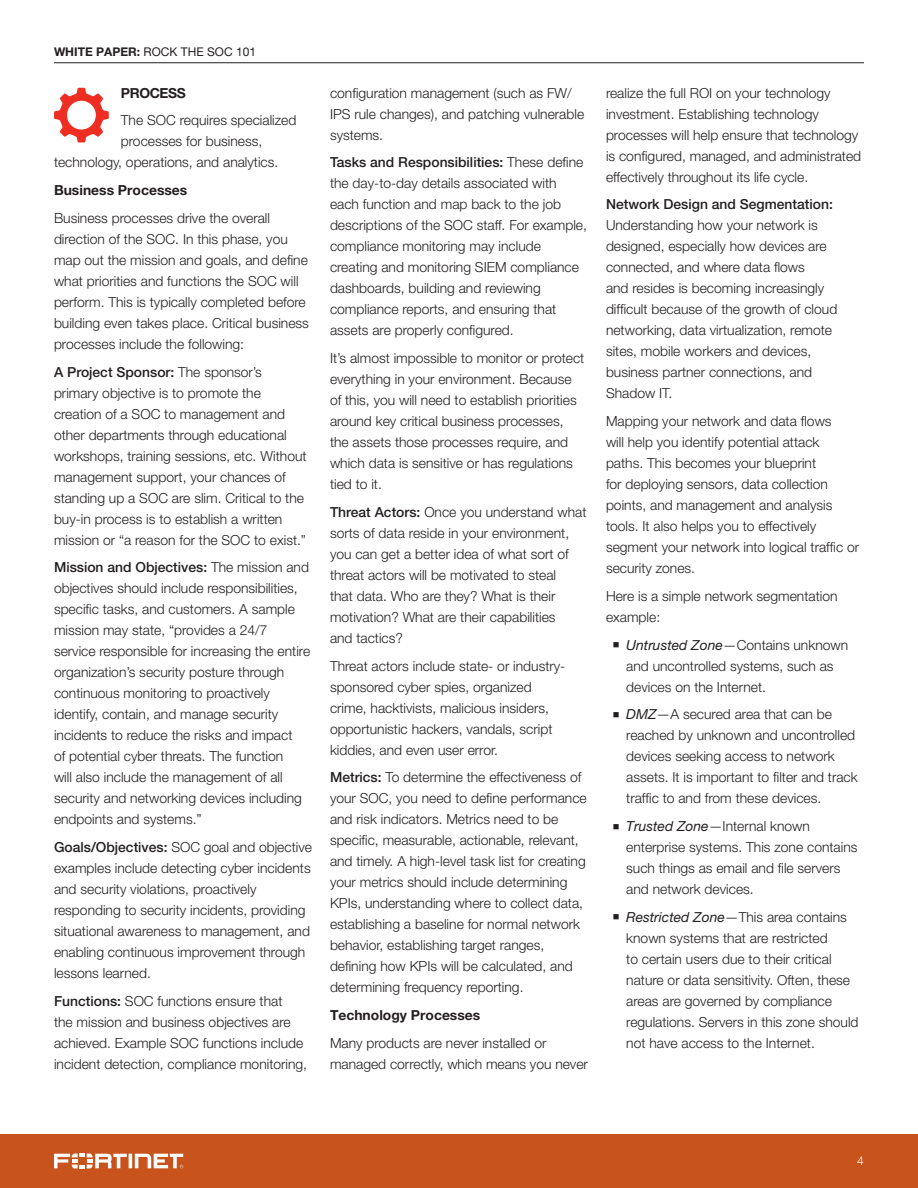
<style>
.page{position:relative;width:918px;height:1188px;background:#fff}
.page>*{position:absolute;margin:0;border:0;box-sizing:border-box;transform-origin:0 0}
.Body_Copy{font:300 13.8px/21px "Helvetica Neue LT Pro";color:#231f20}
.Body_Copy-2{font:700 13.8px "Helvetica Neue LT Pro";color:#231f20}
.Body_Copy_Sub-SUBHEA{font:700 13.8px "Helvetica Neue LT Pro";letter-spacing:-.03em;color:#231f20}
.t1{font:12px "Helvetica Neue LT Pro";color:#231f20}
.t2{font:300 12px "Helvetica Neue LT Pro";color:#fff}
.s1{font-weight:700}
.s2{font-weight:500}
.s3{font-weight:400;font-style:italic}
</style>
<div class="page">
<div style="left:0;top:1134px;width:918px;height:54px;background:#c8531d"></div>
<svg style="left:54px;top:1154px;width:129px;height:14px"></svg>
<hr style="left:54px;top:63px;width:810px;height:1px;background:#231f20">
<svg style="left:54px;top:88px;width:55px;height:54px"></svg>
<p class="t1" style="left:54px;top:44px;width:204px"><span class="s1">WHITE PAPER:</span> ROCK THE SOC 101</p>
<p class="Body_Copy_Sub-SUBHEA" style="left:121px;top:84px;width:66px">PROCESS</p>
<p class="Body_Copy" style="left:121px;top:110px;width:177px">The SOC requires specialized</p>
<p class="Body_Copy" style="left:121px;top:131px;width:143px">processes for business,</p>
<p class="Body_Copy" style="left:54px;top:152px;width:226px">technology, operations, and analytics.</p>
<p class="Body_Copy-2" style="left:54px;top:182px;width:135px">Business Processes</p>
<p class="Body_Copy" style="left:54px;top:207px;width:256px">Business processes drive the overall direction of the SOC. In this phase, you map out the mission and goals, and define what priorities and functions the SOC will perform. This is typically completed before building even takes place. Critical business processes include the following:</p>
<p class="Body_Copy" style="left:54px;top:361px;width:254px"><span class="s2">A Project Sponsor:</span> The sponsor’s primary objective is to promote the creation of a SOC to management and other departments through educational workshops, training sessions, etc. Without management support, your chances of standing up a SOC are slim. Critical to the buy-in process is to establish a written mission or “a reason for the SOC to exist.”</p>
<p class="Body_Copy" style="left:54px;top:557px;width:258px"><span class="s2">Mission and Objectives:</span> The mission and objectives should include responsibilities, specific tasks, and customers. A sample mission may state, “provides a 24/7 service responsible for increasing the entire organization’s security posture through continuous monitoring to proactively identify, contain, and manage security incidents to reduce the risks and impact<br>of potential cyber threats. The function<br>will also include the management of all security and networking devices including endpoints and systems.”</p>
<p class="Body_Copy" style="left:54px;top:836px;width:260px"><span class="s2">Goals/Objectives:</span> SOC goal and objective examples include detecting cyber incidents and security violations, proactively responding to security incidents, providing situational awareness to management, and enabling continuous improvement through lessons learned.</p>
<p class="Body_Copy" style="left:54px;top:990px;width:255px"><span class="s2">Functions:</span> SOC functions ensure that<br>the mission and business objectives are achieved. Example SOC functions include incident detection, compliance monitoring,</p>
<p class="Body_Copy" style="left:330px;top:82px;width:256px">configuration management (such as FW/<br>IPS rule changes), and patching vulnerable systems.</p>
<p class="Body_Copy" style="left:330px;top:152px;width:258px"><span class="s2">Tasks and Responsibilities:</span> These define the day-to-day details associated with each function and map back to the job descriptions of the SOC staff. For example, compliance monitoring may include creating and monitoring SIEM compliance dashboards, building and reviewing compliance reports, and ensuring that assets are properly configured.</p>
<p class="Body_Copy" style="left:330px;top:347px;width:256px">It’s almost impossible to monitor or protect everything in your environment. Because of this, you will need to establish priorities around key critical business processes, the assets those processes require, and which data is sensitive or has regulations tied to it.</p>
<p class="Body_Copy" style="left:330px;top:501px;width:258px"><span class="s2">Threat Actors:</span> Once you understand what sorts of data reside in your environment, you can get a better idea of what sort of threat actors will be motivated to steal<br>that data. Who are they? What is their motivation? What are their capabilities<br>and tactics?</p>
<p class="Body_Copy" style="left:330px;top:655px;width:237px">Threat actors include state- or industry&shy;sponsored cyber spies, organized crime, hacktivists, malicious insiders, opportunistic hackers, vandals, script kiddies, and even user error.</p>
<p class="Body_Copy" style="left:330px;top:767px;width:258px"><span class="s2">Metrics:</span> To determine the effectiveness of your SOC, you need to define performance and risk indicators. Metrics need to be specific, measurable, actionable, relevant, and timely. A high-level task list for creating your metrics should include determining KPIs, understanding where to collect data, establishing a baseline for normal network behavior, establishing target ranges, defining how KPIs will be calculated, and determining frequency reporting.</p>
<p class="Body_Copy-2" style="left:330px;top:1007px;width:152px">Technology Processes</p>
<p class="Body_Copy" style="left:330px;top:1032px;width:259px">Many products are never installed or managed correctly, which means you never</p>
<p class="Body_Copy" style="left:606px;top:82px;width:257px">realize the full ROI on your technology investment. Establishing technology processes will help ensure that technology is configured, managed, and administrated effectively throughout its life cycle.</p>
<p class="Body_Copy" style="left:606px;top:194px;width:233px"><span class="s2">Network Design and Segmentation:<br></span>Understanding how your network is designed, especially how devices are connected, and where data flows<br>and resides is becoming increasingly difficult because of the growth of cloud networking, data virtualization, remote sites, mobile workers and devices, business partner connections, and Shadow IT.</p>
<p class="Body_Copy" style="left:606px;top:410px;width:255px">Mapping your network and data flows<br>will help you identify potential attack paths. This becomes your blueprint<br>for deploying sensors, data collection points, and management and analysis tools. It also helps you to effectively segment your network into logical traffic or security zones.</p>
<p class="Body_Copy" style="left:606px;top:585px;width:233px">Here is a simple network segmentation example:</p>
<p class="Body_Copy" style="left:626px;top:634px;width:224px;text-indent:-14px">■ <span class="s3">Untrusted Zone</span>—Contains unknown and uncontrolled systems, such as devices on the Internet.</p>
<p class="Body_Copy" style="left:626px;top:704px;width:233px;text-indent:-14px">■ <span class="s3">DMZ</span>—A secured area that can be reached by unknown and uncontrolled devices seeking access to network assets. It is important to filter and track traffic to and from these devices.</p>
<p class="Body_Copy" style="left:626px;top:815px;width:233px;text-indent:-14px">■ <span class="s3">Trusted Zone</span>—Internal known enterprise systems. This zone contains such things as email and file servers and network devices.</p>
<p class="Body_Copy" style="left:626px;top:906px;width:234px;text-indent:-14px">■ <span class="s3">Restricted Zone</span>—This area contains known systems that are restricted<br>to certain users due to their critical nature or data sensitivity. Often, these areas are governed by compliance regulations. Servers in this zone should not have access to the Internet.</p>
<p class="t2" style="left:857px;top:1154px;width:8px">4</p>
</div>
